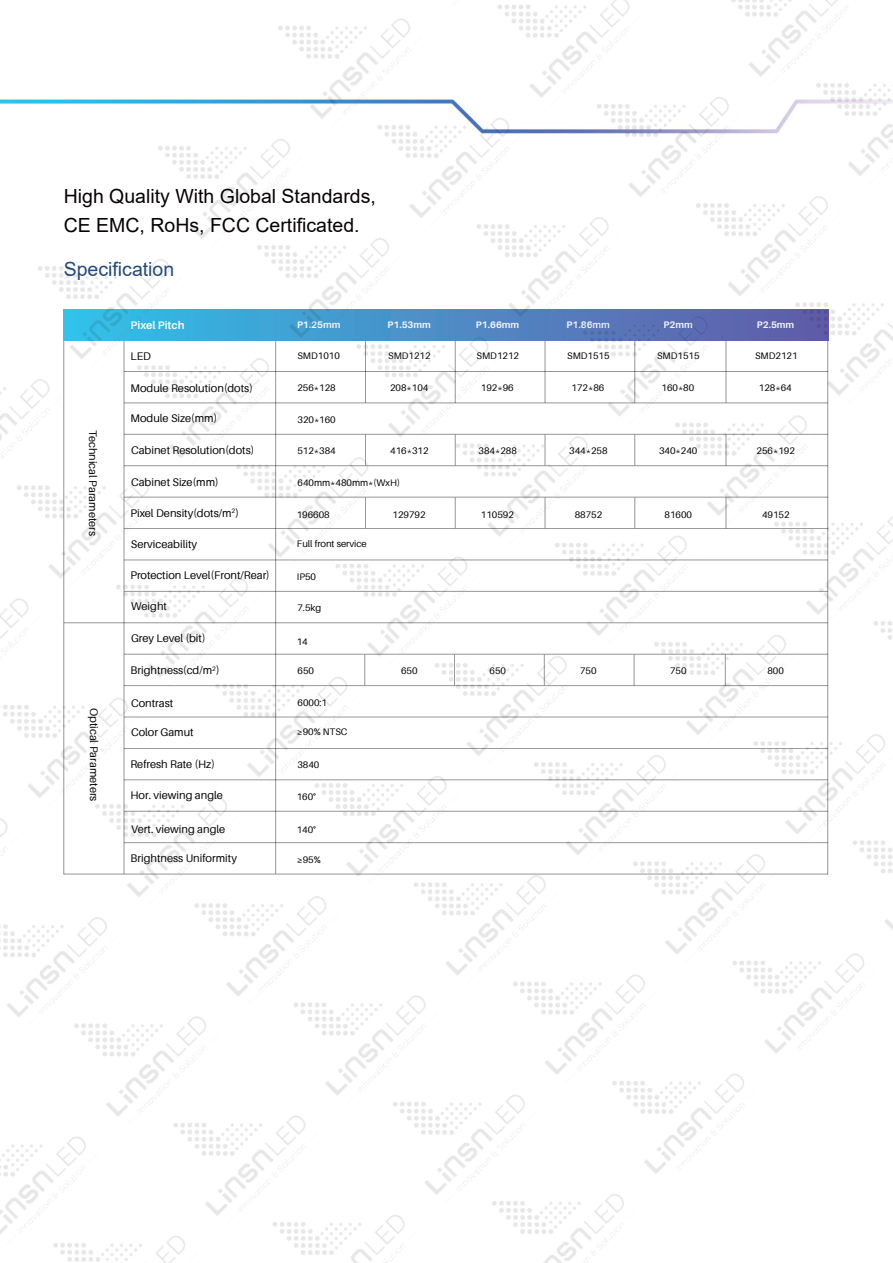
<style>
.page{position:relative;width:893px;height:1263px;background:#fff}
.page>*{position:absolute;margin:0;border:0;box-sizing:border-box;transform-origin:0 0}
.t1{font:19.5px/29.7px "Arial";color:#070304}
.t2{font:19.5px "Arial";color:#254b7d}
.t3{font:11.1px "Aileron";color:#030303}
.t4{font:700 11.1px "Aileron";color:#f3f5f5}
.t5{font:9.45px "Aileron";color:#030303}
.t6{font:700 9.45px "Aileron";color:#f3f5f5}
</style>
<div class="page">
<img style="left:0;top:100px;width:789px;height:33px">
<hr style="left:64px;top:874px;width:764px;height:1px;background:#030303">
<hr style="left:124px;top:811px;width:704px;height:1px;background:#030303">
<hr style="left:124px;top:779px;width:704px;height:1px;background:#030303">
<hr style="left:124px;top:717px;width:704px;height:1px;background:#030303">
<hr style="left:124px;top:685px;width:704px;height:1px;background:#030303">
<hr style="left:124px;top:654px;width:704px;height:1px;background:#030303">
<hr style="left:64px;top:622px;width:764px;height:1px;background:#030303">
<hr style="left:124px;top:591px;width:704px;height:1px;background:#030303">
<hr style="left:124px;top:559px;width:704px;height:1px;background:#030303">
<hr style="left:124px;top:497px;width:704px;height:1px;background:#030303">
<hr style="left:124px;top:465px;width:704px;height:1px;background:#030303">
<hr style="left:124px;top:434px;width:704px;height:1px;background:#030303">
<hr style="left:124px;top:371px;width:704px;height:1px;background:#030303">
<hr style="left:63px;top:340px;width:765px;height:1px;background:#030303">
<hr style="left:827px;top:331px;width:1px;height:543px;background:#030303">
<hr style="left:726px;top:340px;width:1px;height:63px;background:#030303">
<hr style="left:545px;top:340px;width:1px;height:63px;background:#030303">
<hr style="left:275px;top:340px;width:1px;height:534px;background:#030303">
<hr style="left:63px;top:340px;width:1px;height:534px;background:#030303">
<hr style="left:634px;top:435px;width:1px;height:30px;background:#030303">
<svg style="left:506px;top:310px;width:262px;height:30px"></svg>
<img style="left:739px;top:953px;width:125px;height:101px">
<img style="left:60px;top:1236px;width:125px;height:27px">
<img style="left:0;top:1136px;width:104px;height:114px">
<img style="left:0;top:1136px;width:5px;height:15px">
<img style="left:280px;top:1215px;width:125px;height:48px">
<img style="left:180px;top:1115px;width:143px;height:114px">
<img style="left:81px;top:1016px;width:143px;height:114px">
<img style="left:0;top:854px;width:125px;height:177px">
<img style="left:0;top:818px;width:26px;height:114px">
<img style="left:499px;top:1194px;width:125px;height:69px">
<img style="left:400px;top:1095px;width:143px;height:113px">
<img style="left:301px;top:995px;width:143px;height:114px">
<img style="left:201px;top:833px;width:143px;height:177px">
<img style="left:68px;top:748px;width:177px;height:163px">
<img style="left:3px;top:634px;width:143px;height:178px">
<img style="left:0;top:598px;width:47px;height:114px">
<img style="left:619px;top:1010px;width:143px;height:164px">
<img style="left:520px;top:974px;width:143px;height:114px">
<img style="left:421px;top:842px;width:143px;height:147px">
<img style="left:287px;top:716px;width:178px;height:174px">
<img style="left:188px;top:613px;width:177px;height:178px">
<img style="left:89px;top:528px;width:177px;height:163px">
<img style="left:24px;top:472px;width:143px;height:120px">
<img style="left:0;top:373px;width:68px;height:120px">
<img style="left:606px;top:810px;width:177px;height:158px">
<img style="left:507px;top:716px;width:177px;height:153px">
<img style="left:407px;top:622px;width:178px;height:148px">
<img style="left:308px;top:496px;width:177px;height:174px">
<img style="left:209px;top:402px;width:177px;height:169px">
<img style="left:123px;top:309px;width:164px;height:163px">
<img style="left:38px;top:259px;width:150px;height:114px">
<img style="left:825px;top:848px;width:68px;height:82px">
<img style="left:726px;top:671px;width:164px;height:177px">
<img style="left:627px;top:590px;width:177px;height:159px">
<img style="left:528px;top:496px;width:177px;height:153px">
<img style="left:428px;top:373px;width:178px;height:177px">
<img style="left:329px;top:309px;width:177px;height:142px">
<img style="left:230px;top:238px;width:177px;height:114px">
<img style="left:131px;top:99px;width:177px;height:154px">
<img style="left:846px;top:629px;width:46px;height:99px">
<img style="left:747px;top:451px;width:146px;height:178px">
<img style="left:648px;top:352px;width:177px;height:177px">
<img style="left:549px;top:309px;width:177px;height:121px">
<img style="left:449px;top:217px;width:178px;height:114px">
<img style="left:350px;top:99px;width:177px;height:133px">
<img style="left:251px;top:18px;width:177px;height:114px">
<img style="left:867px;top:451px;width:26px;height:57px">
<img style="left:768px;top:303px;width:125px;height:106px">
<img style="left:669px;top:133px;width:177px;height:177px">
<img style="left:569px;top:97px;width:178px;height:114px">
<img style="left:470px;top:0;width:178px;height:112px">
<img style="left:470px;top:0;width:78px;height:12px">
<img style="left:789px;top:84px;width:104px;height:106px">
<img style="left:731px;top:0;width:136px;height:91px">
<h1 class="t1" style="left:64px;top:181px;width:314px">High Quality With Global Standards,<br>CE EMC, RoHs, FCC Certificated.</h1>
<h1 class="t2" style="left:64px;top:256px;width:112px">Specification</h1>
<p class="t3" style="left:99px;top:430px;width:108px;rotate:90deg">Technical Parameters</p>
<p class="t3" style="left:100px;top:708px;width:95px;rotate:90deg">Optical Parameters</p>
<p class="t4" style="left:131px;top:319px;width:56px">Pixel Pitch</p>
<p class="t6" style="left:297px;top:319px;width:45px">P1.25mm</p>
<p class="t6" style="left:387px;top:319px;width:45px">P1.53mm</p>
<p class="t6" style="left:476px;top:319px;width:45px">P1.66mm</p>
<p class="t6" style="left:567px;top:319px;width:45px">P1.86mm</p>
<p class="t6" style="left:664px;top:319px;width:31px">P2mm</p>
<p class="t6" style="left:757px;top:319px;width:39px">P2.5mm</p>
<p class="t3" style="left:130px;top:350px;width:22px">LED</p>
<p class="t3" style="left:130px;top:382px;width:124px">Module Resolution(dots)</p>
<p class="t3" style="left:130px;top:412px;width:88px">Module Size(mm)</p>
<p class="t3" style="left:131px;top:444px;width:125px">Cabinet Resolution(dots)</p>
<p class="t3" style="left:131px;top:476px;width:89px">Cabinet Size(mm)</p>
<p class="t3" style="left:130px;top:507px;width:110px">Pixel Density(dots/m<sup>2</sup>)</p>
<p class="t3" style="left:131px;top:538px;width:68px">Serviceability</p>
<p class="t3" style="left:130px;top:569px;width:141px">Protection Level(Front/Rear)</p>
<p class="t3" style="left:131px;top:600px;width:37px">Weight</p>
<p class="t3" style="left:131px;top:632px;width:76px">Grey Level (bit)</p>
<p class="t3" style="left:130px;top:664px;width:91px">Brightness(cd/m<sup>2</sup>)</p>
<p class="t3" style="left:131px;top:696px;width:44px">Contrast</p>
<p class="t3" style="left:131px;top:726px;width:64px">Color Gamut</p>
<p class="t3" style="left:130px;top:758px;width:86px">Refresh Rate (Hz)</p>
<p class="t3" style="left:130px;top:789px;width:94px">Hor. viewing angle</p>
<p class="t3" style="left:131px;top:823px;width:96px">Vert. viewing angle</p>
<p class="t3" style="left:130px;top:852px;width:108px">Brightness Uniformity</p>
<p class="t5" style="left:297px;top:351px;width:44px">SMD1010</p>
<p class="t5" style="left:388px;top:351px;width:44px">SMD1212</p>
<p class="t5" style="left:476px;top:351px;width:44px">SMD1212</p>
<p class="t5" style="left:567px;top:351px;width:44px">SMD1515</p>
<p class="t5" style="left:657px;top:351px;width:44px">SMD1515</p>
<p class="t5" style="left:755px;top:351px;width:44px">SMD2121</p>
<p class="t5" style="left:390px;top:383px;width:40px">208*104</p>
<p class="t5" style="left:481px;top:383px;width:34px">192*96</p>
<p class="t5" style="left:572px;top:383px;width:34px">172*86</p>
<p class="t5" style="left:661px;top:383px;width:34px">160*80</p>
<p class="t5" style="left:759px;top:383px;width:34px">128*64</p>
<p class="t5" style="left:297px;top:415px;width:40px">320*160</p>
<p class="t5" style="left:297px;top:446px;width:40px">512*384</p>
<p class="t5" style="left:390px;top:446px;width:40px">416*312</p>
<p class="t5" style="left:479px;top:446px;width:40px">384*288</p>
<p class="t5" style="left:569px;top:446px;width:40px">344*258</p>
<p class="t5" style="left:659px;top:446px;width:40px">340*240</p>
<p class="t5" style="left:756px;top:446px;width:40px">256*192</p>
<p class="t5" style="left:297px;top:477px;width:104px">640mm*480mm*(WxH)</p>
<p class="t5" style="left:297px;top:383px;width:40px">256*128</p>
<p class="t5" style="left:297px;top:509px;width:35px">196608</p>
<p class="t5" style="left:392px;top:509px;width:35px">129792</p>
<p class="t5" style="left:481px;top:509px;width:35px">110592</p>
<p class="t5" style="left:575px;top:509px;width:29px">88752</p>
<p class="t5" style="left:664px;top:509px;width:29px">81600</p>
<p class="t5" style="left:762px;top:509px;width:29px">49152</p>
<p class="t5" style="left:297px;top:539px;width:71px">Full front service</p>
<p class="t5" style="left:297px;top:572px;width:21px">IP50</p>
<p class="t5" style="left:297px;top:602px;width:25px">7.5kg</p>
<p class="t5" style="left:297px;top:636px;width:13px">14</p>
<p class="t5" style="left:297px;top:666px;width:18px">650</p>
<p class="t5" style="left:401px;top:666px;width:18px">650</p>
<p class="t5" style="left:489px;top:666px;width:18px">650</p>
<p class="t5" style="left:580px;top:666px;width:18px">750</p>
<p class="t5" style="left:670px;top:666px;width:18px">750</p>
<p class="t5" style="left:767px;top:666px;width:18px">800</p>
<p class="t5" style="left:297px;top:697px;width:31px">6000:1</p>
<p class="t5" style="left:297px;top:727px;width:52px">≥90% NTSC</p>
<p class="t5" style="left:297px;top:760px;width:24px">3840</p>
<p class="t5" style="left:297px;top:791px;width:21px">160°</p>
<p class="t5" style="left:297px;top:825px;width:21px">140°</p>
<p class="t5" style="left:297px;top:855px;width:25px">≥95%</p>
</div>
